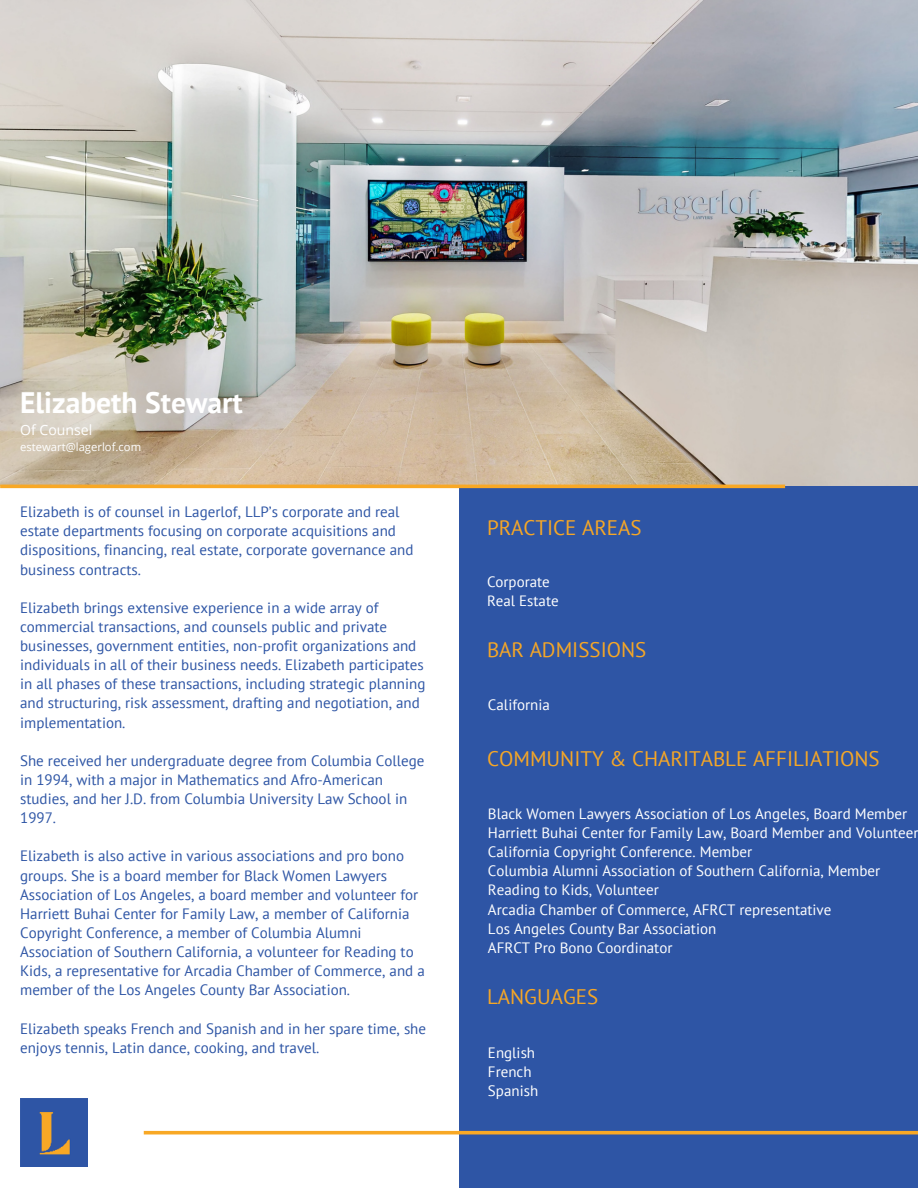
<style>
.page{position:relative;width:918px;height:1188px;background:#fff}
.page>*{position:absolute;margin:0;border:0;box-sizing:border-box;transform-origin:0 0}
.t1{font:700 29.55px "PT Sans";color:#fff}
.t2{font:21px "PT Sans";color:#f6a726}
.t3{font:15px/19.2px "PT Sans";color:#2e55a5}
.t4{font:15px/19.2px "PT Sans";color:#fff}
.t5{font:14.1px "Open Sans";color:#fff}
.t6{font:11.25px "Open Sans";color:#fff}
</style>
<div class="page">
<img style="left:0;top:0;width:918px;height:486px">
<div style="left:459px;top:486px;width:459px;height:702px;background:#2e55a5"></div>
<hr style="left:144px;top:1131px;width:774px;height:3px;background:#f8a825">
<hr style="left:0;top:485px;width:785px;height:3px;background:#f8a825">
<img style="left:20px;top:1099px;width:68px;height:67px">
<h1 class="t1" style="left:20px;top:384px;width:224px">Elizabeth Stewart</h1>
<p class="t5" style="left:20px;top:421px;width:74px">Of Counsel</p>
<p class="t6" style="left:20px;top:439px;width:123px">estewart@lagerlof.com</p>
<p class="t3" style="left:20px;top:502px;width:395px">Elizabeth is of counsel in Lagerlof, LLP’s corporate and real estate departments focusing on corporate acquisitions and dispositions, financing, real estate, corporate governance and business contracts.</p>
<p class="t3" style="left:20px;top:598px;width:407px">Elizabeth brings extensive experience in a wide array of commercial transactions, and counsels public and private businesses, government entities, non-profit organizations and individuals in all of their business needs. Elizabeth participates in all phases of these transactions, including strategic planning and structuring, risk assessment, drafting and negotiation, and implementation.</p>
<p class="t3" style="left:20px;top:751px;width:406px">She received her undergraduate degree from Columbia College in 1994, with a major in Mathematics and Afro-American studies, and her J.D. from Columbia University Law School in 1997.</p>
<p class="t3" style="left:20px;top:846px;width:406px">Elizabeth is also active in various associations and pro bono groups. She is a board member for Black Women Lawyers Association of Los Angeles, a board member and volunteer for Harriett Buhai Center for Family Law, a member of California Copyright Conference, a member of Columbia Alumni Association of Southern California, a volunteer for Reading to Kids, a representative for Arcadia Chamber of Commerce, and a member of the Los Angeles County Bar Association.</p>
<p class="t3" style="left:20px;top:1018px;width:407px">Elizabeth speaks French and Spanish and in her spare time, she enjoys tennis, Latin dance, cooking, and travel.</p>
<h2 class="t2" style="left:487px;top:514px;width:156px">PRACTICE AREAS</h2>
<p class="t4" style="left:487px;top:572px;width:73px">Corporate<br>Real Estate</p>
<h2 class="t2" style="left:487px;top:636px;width:161px">BAR ADMISSIONS</h2>
<p class="t4" style="left:488px;top:695px;width:63px">California</p>
<h2 class="t2" style="left:487px;top:745px;width:394px">COMMUNITY &amp; CHARITABLE AFFILIATIONS</h2>
<p class="t4" style="left:488px;top:804px;width:432px">Black Women Lawyers Association of Los Angeles, Board Member Harriett Buhai Center for Family Law, Board Member and Volunteer California Copyright Conference. Member<br>Columbia Alumni Association of Southern California, Member Reading to Kids, Volunteer<br>Arcadia Chamber of Commerce, AFRCT representative<br>Los Angeles County Bar Association<br>AFRCT Pro Bono Coordinator</p>
<h2 class="t2" style="left:487px;top:984px;width:113px">LANGUAGES</h2>
<p class="t4" style="left:488px;top:1042px;width:52px">English<br>French<br>Spanish</p>
</div>
